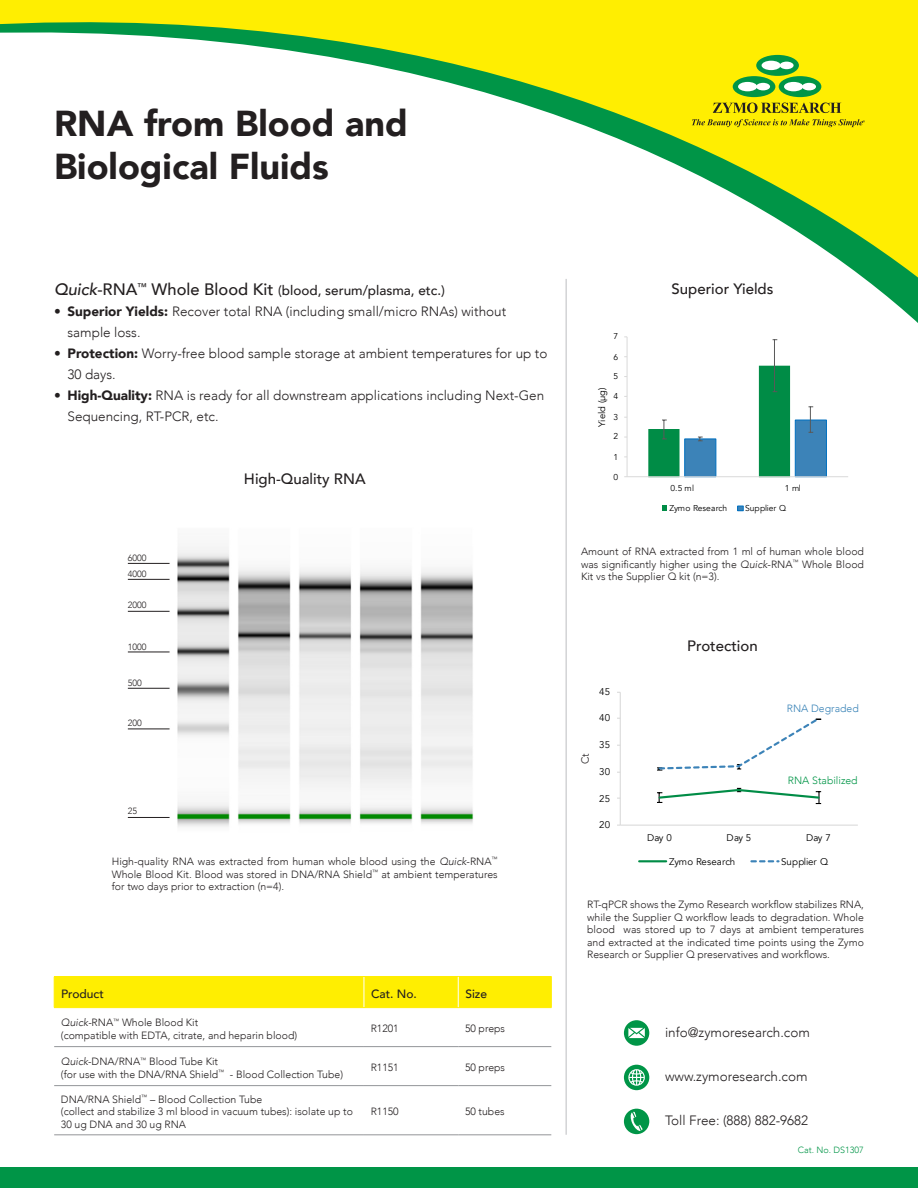
<style>
.page{position:relative;width:918px;height:1188px;background:#fff}
.page>*{position:absolute;margin:0;border:0;box-sizing:border-box;transform-origin:0 0}
.Heading2{font:900 36px/43.2px "Avenir";color:#231f20}
.t1{font:500 15px "Avenir";color:#231f20}
.t2{font:300 13.5px/21px "Avenir";color:#231f20}
.Numbered_List{font:500 13.5px "Avenir";color:#231f20}
.Table_Headings{font:500 12px "Avenir";color:#231f20}
.Table_Text_-__Body{font:300 10.5px/12.6px "Avenir";color:#231f20;text-align:justify}
.t3{font:300 10.5px "Avenir";color:#009547}
.t4{font:300 10.5px "Avenir";color:#3983b7}
.t5{font:9.75px "Avenir";color:#000}
.t6{font:9.45px "Avenir";color:#000}
.t7{font:300 9px "Avenir";color:#231f20}
.t8{font:300 9px "Avenir";color:#009547}
.t9{font:8.55px "Avenir";color:#000}
.s1{font-style:italic;font-size:16.5px}
.s2{font-size:16.5px}
.s3{font-weight:900}
.s4{font-style:italic}
</style>
<div class="page">
<div style="left:0;top:1167px;width:918px;height:21px;background:#009547"></div>
<svg style="left:624px;top:1065px;width:25px;height:25px"></svg>
<svg style="left:624px;top:1020px;width:25px;height:26px"></svg>
<svg style="left:624px;top:1109px;width:25px;height:25px"></svg>
<hr style="left:566px;top:279px;width:1px;height:856px;background:#bcbdc0">
<svg style="left:0;top:0;width:918px;height:298px"></svg>
<svg style="left:713px;top:102px;width:128px;height:11px"></svg>
<svg style="left:756px;top:55px;width:43px;height:21px"></svg>
<div style="left:762px;top:61px;width:19px;height:9px;background:#fff;border-radius:50%"></div>
<div style="left:780px;top:62px;width:14px;height:7px;background:#fff;border-radius:50%"></div>
<div style="left:733px;top:76px;width:42px;height:21px;background:#009547;border-radius:50%"></div>
<div style="left:738px;top:82px;width:19px;height:9px;background:#fff;border-radius:50%"></div>
<div style="left:756px;top:83px;width:14px;height:7px;background:#fff;border-radius:50%"></div>
<div style="left:779px;top:76px;width:42px;height:21px;background:#009547;border-radius:50%"></div>
<div style="left:784px;top:82px;width:19px;height:9px;background:#fff;border-radius:50%"></div>
<div style="left:802px;top:83px;width:14px;height:7px;background:#fff;border-radius:50%"></div>
<svg style="left:692px;top:119px;width:173px;height:8px"></svg>
<div style="left:55px;top:977px;width:496px;height:30px;background:#ffee01"></div>
<hr style="left:364px;top:977px;width:1px;height:30px;background:#fff">
<hr style="left:458px;top:977px;width:1px;height:30px;background:#fff">
<hr style="left:54px;top:976px;width:310px;height:1px;background:#ffee01">
<hr style="left:54px;top:977px;width:1px;height:30px;background:#ffee01">
<hr style="left:364px;top:976px;width:94px;height:1px;background:#ffee01">
<hr style="left:458px;top:976px;width:94px;height:1px;background:#ffee01">
<hr style="left:551px;top:977px;width:1px;height:30px;background:#ffee01">
<hr style="left:54px;top:1007px;width:310px;height:1px;background:#ffee01">
<hr style="left:364px;top:1007px;width:94px;height:1px;background:#ffee01">
<hr style="left:458px;top:1007px;width:94px;height:1px;background:#ffee01">
<hr style="left:54px;top:1046px;width:310px;height:1px;background:#939598">
<hr style="left:364px;top:1046px;width:94px;height:1px;background:#939598">
<hr style="left:458px;top:1046px;width:93px;height:1px;background:#939598">
<hr style="left:54px;top:1085px;width:310px;height:1px;background:#939598">
<hr style="left:364px;top:1085px;width:94px;height:1px;background:#939598">
<hr style="left:458px;top:1085px;width:93px;height:1px;background:#939598">
<hr style="left:54px;top:1134px;width:310px;height:1px;background:#939598">
<hr style="left:364px;top:1134px;width:94px;height:1px;background:#939598">
<hr style="left:458px;top:1134px;width:93px;height:1px;background:#939598">
<img style="left:177px;top:546px;width:297px;height:281px">
<hr style="left:128px;top:817px;width:42px;height:1px;background:#231f20">
<hr style="left:128px;top:729px;width:42px;height:1px;background:#231f20">
<hr style="left:128px;top:688px;width:42px;height:1px;background:#231f20">
<hr style="left:128px;top:652px;width:42px;height:1px;background:#231f20">
<hr style="left:128px;top:611px;width:42px;height:1px;background:#231f20">
<hr style="left:128px;top:579px;width:42px;height:1px;background:#231f20">
<hr style="left:128px;top:563px;width:42px;height:1px;background:#231f20">
<svg style="left:648px;top:339px;width:179px;height:137px"></svg>
<hr style="left:627px;top:337px;width:1px;height:140px;background:#d9d9d9">
<hr style="left:627px;top:476px;width:221px;height:1px;background:#d9d9d9">
<svg style="left:663px;top:506px;width:4px;height:5px"></svg>
<svg style="left:737px;top:506px;width:7px;height:5px"></svg>
<hr style="left:620px;top:692px;width:1px;height:133px;background:#d9d9d9">
<hr style="left:620px;top:825px;width:238px;height:1px;background:#d9d9d9">
<svg style="left:657px;top:788px;width:164px;height:16px"></svg>
<svg style="left:657px;top:719px;width:164px;height:52px"></svg>
<hr style="left:639px;top:860px;width:27px;height:2px;background:#008c46">
<svg style="left:750px;top:860px;width:30px;height:2px"></svg>
<p class="Heading2" style="left:54px;top:101px;width:355px">RNA from Blood and<br>Biological Fluids</p>
<p class="Numbered_List" style="left:54px;top:279px;width:392px"><span class="s1">Quick</span><span class="s2">-RNA</span><sup>™</sup> <span class="s2">Whole Blood Kit</span> (blood, serum/plasma, etc.)</p>
<p class="t2" style="left:68px;top:301px;width:440px;text-indent:-14px"><span class="s3">• Superior Yields:</span> Recover total RNA (including small/micro RNAs) without sample loss.</p>
<p class="t2" style="left:68px;top:343px;width:481px;text-indent:-14px"><span class="s3">• Protection:</span> Worry-free blood sample storage at ambient temperatures for up to<br>30 days.</p>
<p class="t2" style="left:68px;top:385px;width:478px;text-indent:-14px"><span class="s3">• High-Quality:</span> RNA is ready for all downstream applications including Next-Gen<br>Sequencing, RT-PCR, etc.</p>
<p class="t7" style="left:128px;top:552px;width:20px">6000</p>
<p class="t7" style="left:128px;top:568px;width:20px">4000</p>
<p class="t7" style="left:128px;top:599px;width:20px">2000</p>
<p class="t7" style="left:128px;top:641px;width:20px">1000</p>
<p class="t7" style="left:128px;top:677px;width:16px">500</p>
<p class="t7" style="left:128px;top:718px;width:16px">200</p>
<p class="t7" style="left:128px;top:805px;width:11px">25</p>
<p class="t1" style="left:244px;top:465px;width:123px">High-Quality RNA</p>
<p class="Table_Text_-__Body" style="left:112px;top:855px;width:387px">High-quality RNA was extracted from human whole blood using the <span class="s4">Quick</span>-RNA<sup>™ </sup>Whole Blood Kit. Blood was stored in DNA/RNA Shield<sup>™</sup> at ambient temperatures for two days prior to extraction (n=4).</p>
<p class="Table_Headings" style="left:61px;top:984px;width:44px">Product</p>
<p class="Table_Headings" style="left:371px;top:984px;width:47px">Cat. No.</p>
<p class="Table_Headings" style="left:465px;top:984px;width:23px">Size</p>
<p class="Table_Text_-__Body" style="left:61px;top:1016px;width:139px"><span class="s4">Quick-</span>RNA<sup>™</sup> Whole Blood Kit</p>
<p class="Table_Text_-__Body" style="left:61px;top:1029px;width:238px">(compatible with EDTA, citrate, and heparin blood)</p>
<p class="Table_Text_-__Body" style="left:371px;top:1022px;width:30px">R1201</p>
<p class="Table_Text_-__Body" style="left:465px;top:1022px;width:42px">50 preps</p>
<p class="Table_Text_-__Body" style="left:61px;top:1055px;width:159px"><span class="s4">Quick</span>-DNA/RNA<sup>™</sup> Blood Tube Kit</p>
<p class="Table_Text_-__Body" style="left:61px;top:1068px;width:284px">(for use with the DNA/RNA Shield<sup>™</sup> - Blood Collection Tube)</p>
<p class="Table_Text_-__Body" style="left:371px;top:1061px;width:30px">R1151</p>
<p class="Table_Text_-__Body" style="left:465px;top:1061px;width:42px">50 preps</p>
<p class="Table_Text_-__Body" style="left:61px;top:1093px;width:203px">DNA/RNA Shield<sup>™</sup> – Blood Collection Tube</p>
<p class="Table_Text_-__Body" style="left:61px;top:1106px;width:294px">(collect and stabilize 3 ml blood in vacuum tubes): isolate up to<br>30 ug DNA and 30 ug RNA</p>
<p class="Table_Text_-__Body" style="left:371px;top:1106px;width:30px">R1150</p>
<p class="Table_Text_-__Body" style="left:465px;top:1106px;width:41px">50 tubes</p>
<p class="t9" style="left:614px;top:331px;width:6px">7</p>
<p class="t9" style="left:614px;top:352px;width:6px">6</p>
<p class="t9" style="left:614px;top:371px;width:6px">5</p>
<p class="t6" style="left:596px;top:427px;width:41px;rotate:-90deg">Yield (µg)</p>
<p class="t9" style="left:614px;top:391px;width:6px">4</p>
<p class="t9" style="left:614px;top:412px;width:6px">3</p>
<p class="t9" style="left:614px;top:431px;width:6px">2</p>
<p class="t9" style="left:614px;top:452px;width:6px">1</p>
<p class="t9" style="left:614px;top:472px;width:6px">0</p>
<p class="t1" style="left:672px;top:276px;width:103px">Superior Yields</p>
<p class="t9" style="left:670px;top:483px;width:25px">0.5 ml</p>
<p class="t9" style="left:785px;top:483px;width:18px">1 ml</p>
<p class="t9" style="left:669px;top:503px;width:59px">Zymo Research</p>
<p class="t9" style="left:745px;top:503px;width:43px">Supplier Q</p>
<p class="Table_Text_-__Body" style="left:581px;top:545px;width:285px">Amount of RNA extracted from 1 ml of human whole blood was significantly higher using the <span class="s4">Quick</span>-RNA<sup>™</sup> Whole Blood Kit vs the Supplier Q kit (n=3).</p>
<p class="Table_Text_-__Body" style="left:579px;top:764px;width:12px;rotate:-90deg">Ct</p>
<p class="t5" style="left:599px;top:686px;width:12px">45</p>
<p class="t5" style="left:599px;top:712px;width:12px">40</p>
<p class="t5" style="left:599px;top:739px;width:12px">35</p>
<p class="t5" style="left:599px;top:766px;width:12px">30</p>
<p class="t5" style="left:599px;top:793px;width:12px">25</p>
<p class="t5" style="left:599px;top:819px;width:12px">20</p>
<p class="t1" style="left:687px;top:633px;width:72px">Protection</p>
<p class="t4" style="left:787px;top:702px;width:73px">RNA Degraded</p>
<p class="t3" style="left:788px;top:774px;width:71px">RNA Stabilized</p>
<p class="t5" style="left:647px;top:832px;width:26px">Day 0</p>
<p class="t5" style="left:727px;top:832px;width:26px">Day 5</p>
<p class="t5" style="left:806px;top:832px;width:26px">Day 7</p>
<p class="t5" style="left:669px;top:855px;width:67px">Zymo Research</p>
<p class="t5" style="left:781px;top:855px;width:49px">Supplier Q</p>
<p class="Table_Text_-__Body" style="left:587px;top:898px;width:278px">RT-qPCR shows the Zymo Research workflow stabilizes RNA, while the Supplier Q workflow leads to degradation. Whole blood was stored up to 7 days at ambient temperatures and extracted at the indicated time points using the Zymo Research or Supplier Q preservatives and workflows.</p>
<p class="t2" style="left:665px;top:1022px;width:146px">info@zymoresearch.com</p>
<p class="t2" style="left:665px;top:1066px;width:144px">www.zymoresearch.com</p>
<p class="t2" style="left:665px;top:1110px;width:145px">Toll Free: (888) 882-9682</p>
<p class="t8" style="left:798px;top:1144px;width:68px">Cat. No. DS1307</p>
</div>
